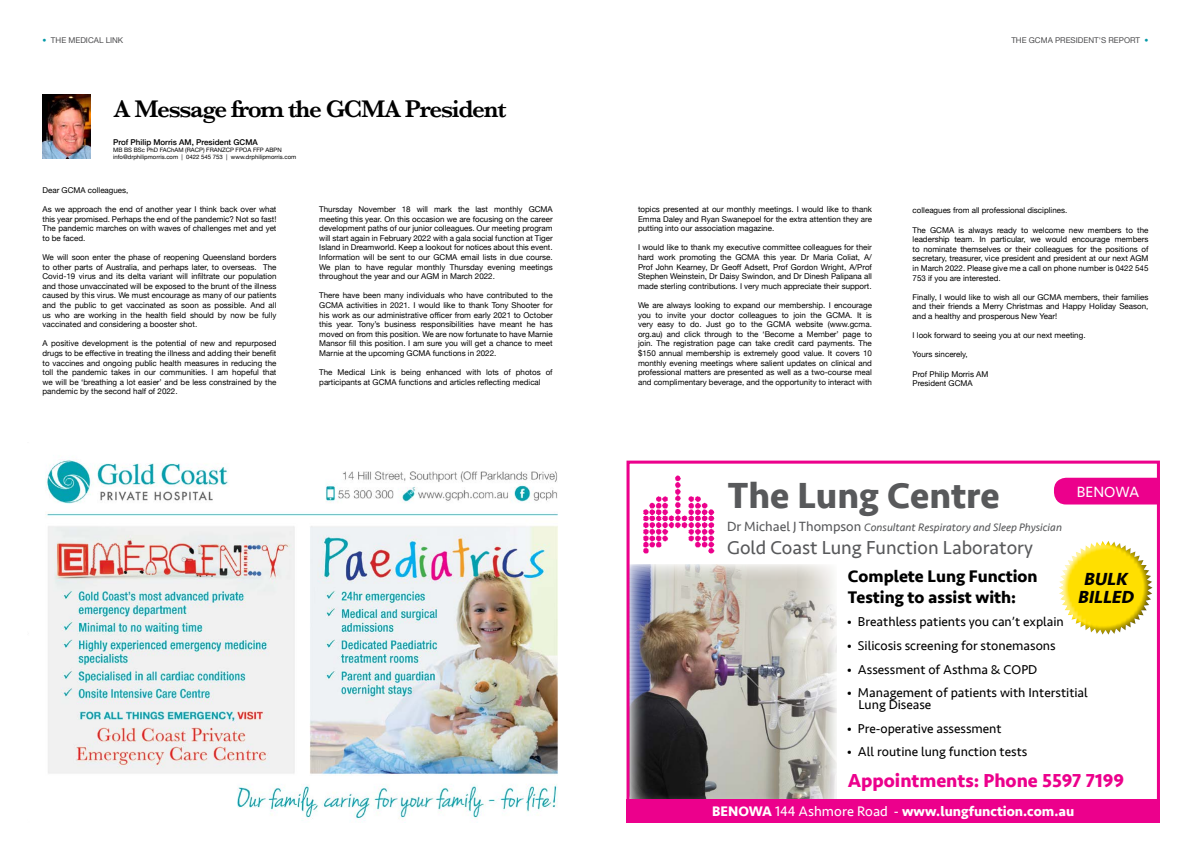
<style>
.page{position:relative;width:1191px;height:842px;background:#fff}
.page>*{position:absolute;margin:0;border:0;box-sizing:border-box;transform-origin:0 0}
.t1{font:700 37.3px "Seravek";color:#58595b}
.t2{font:600 25px "Baskerville";letter-spacing:-.05em;color:#000}
.t3{font:19.3px "Seravek";color:#58595b}
.t4{font:700 19.3px "Seravek";color:#ec008c}
.t5{font:italic 700 18px/17.1px "Seravek";color:#000;text-align:center}
.t6{font:700 17.3px/21.3px "Seravek";color:#000}
.t7{font:15.2px "Seravek";color:#fff}
.t8{font:700 14.2px "Seravek";color:#fff}
.t9{font:13.2px/11.8px "Seravek";color:#000}
.t10{font:italic 11.2px "Seravek";color:#58595b}
.t11{font:8px/9.6px "Helvetica Neue";color:#000;text-align:justify}
.t12{font:8px "Helvetica Neue";color:#4d4d4f}
.t13{font:500 8px "Helvetica Neue";color:#000}
.t14{font:6px/7px "Helvetica Neue";color:#000}
.s1{font-weight:500;color:#0399a8}
.s2{font-style:normal;font-size:13.7px}
.s3{font-weight:400}
</style>
<div class="page">
<div style="left:626px;top:461px;width:534px;height:362px;border:3px solid #ec008c"></div>
<img style="left:643px;top:475px;width:72px;height:79px">
<img style="left:630px;top:565px;width:206px;height:234px">
<div style="left:626px;top:799px;width:534px;height:24px;background:#ec008c"></div>
<div style="left:1054px;top:478px;width:106px;height:26px;background:#ec008c"></div>
<svg style="left:1064px;top:541px;width:89px;height:94px;fill:#ffdf00"></svg>
<img style="left:46px;top:460px;width:512px;height:363px">
<img style="left:43px;top:94px;width:47px;height:65px">
<p class="t12" style="left:43px;top:34px;width:82px"><span class="s1">•</span> THE MEDICAL LINK</p>
<p class="t12" style="left:1011px;top:34px;width:139px">THE GCMA PRESIDENT'S REPORT <span class="s1">•</span></p>
<h2 class="t2" style="left:113px;top:91px;width:394px">A Message from the GCMA President</h2>
<p class="t13" style="left:113px;top:135px;width:146px">Prof Philip Morris AM, President GCMA</p>
<p class="t14" style="left:113px;top:146px;width:185px">MB BS BSc PhD FAChAM (RACP) FRANZCP FPOA FFP ABPN info@drphilipmorris.com | 0422 545 753 | www.drphilipmorris.com</p>
<p class="t11" style="left:43px;top:186px;width:87px">Dear GCMA colleagues,</p>
<p class="t11" style="left:43px;top:205px;width:235px">As we approach the end of another year I think back over what this year promised. Perhaps the end of the pandemic? Not so fast!<br>The pandemic marches on with waves of challenges met and yet to be faced.</p>
<p class="t11" style="left:43px;top:253px;width:235px">We will soon enter the phase of reopening Queensland borders to other parts of Australia, and perhaps later, to overseas. The Covid-19 virus and its delta variant will infiltrate our population and those unvaccinated will be exposed to the brunt of the illness caused by this virus. We must encourage as many of our patients and the public to get vaccinated as soon as possible. And all us who are working in the health field should by now be fully vaccinated and considering a booster shot.</p>
<p class="t11" style="left:43px;top:339px;width:235px">A positive development is the potential of new and repurposed drugs to be effective in treating the illness and adding their benefit to vaccines and ongoing public health measures in reducing the toll the pandemic takes in our communities. I am hopeful that we will be ‘breathing a lot easier’ and be less constrained by the pandemic by the second half of 2022.</p>
<p class="t11" style="left:319px;top:205px;width:235px">Thursday November 18 will mark the last monthly GCMA meeting this year. On this occasion we are focusing on the career development paths of our junior colleagues. Our meeting program will start again in February 2022 with a gala social function at Tiger Island in Dreamworld. Keep a lookout for notices about this event.<br>Information will be sent to our GCMA email lists in due course.<br>We plan to have regular monthly Thursday evening meetings throughout the year and our AGM in March 2022.</p>
<p class="t11" style="left:319px;top:291px;width:235px">There have been many individuals who have contributed to the GCMA activities in 2021. I would like to thank Tony Shooter for his work as our administrative officer from early 2021 to October this year. Tony’s business responsibilities have meant he has moved on from this position. We are now fortunate to have Marnie Mansor fill this position. I am sure you will get a chance to meet Marnie at the upcoming GCMA functions in 2022.</p>
<p class="t11" style="left:319px;top:368px;width:235px">The Medical Link is being enhanced with lots of photos of participants at GCMA functions and articles reflecting medical</p>
<p class="t11" style="left:638px;top:205px;width:235px">topics presented at our monthly meetings. I would like to thank Emma Daley and Ryan Swanepoel for the extra attention they are putting into our association magazine.</p>
<p class="t11" style="left:638px;top:243px;width:235px">I would like to thank my executive committee colleagues for their hard work promoting the GCMA this year. Dr Maria Coliat, A/ Prof John Kearney, Dr Geoff Adsett, Prof Gordon Wright, A/Prof Stephen Weinstein, Dr Daisy Swindon, and Dr Dinesh Palipana all made sterling contributions. I very much appreciate their support.</p>
<p class="t11" style="left:638px;top:301px;width:235px">We are always looking to expand our membership. I encourage you to invite your doctor colleagues to join the GCMA. It is very easy to do. Just go to the GCMA website (www.gcma. org.au) and click through to the ‘Become a Member’ page to join. The registration page can take credit card payments. The $150 annual membership is extremely good value. It covers 10 monthly evening meetings where salient updates on clinical and professional matters are presented as well as a two-course meal and complimentary beverage, and the opportunity to interact with</p>
<p class="t11" style="left:912px;top:206px;width:156px">colleagues from all professional disciplines.</p>
<p class="t11" style="left:912px;top:225px;width:237px">The GCMA is always ready to welcome new members to the leadership team. In particular, we would encourage members to nominate themselves or their colleagues for the positions of secretary, treasurer, vice president and president at our next AGM in March 2022. Please give me a call on phone number is 0422 545<br>753 if you are interested.</p>
<p class="t11" style="left:912px;top:292px;width:237px">Finally, I would like to wish all our GCMA members, their families and their friends a Merry Christmas and Happy Holiday Season, and a healthy and prosperous New Year!</p>
<p class="t11" style="left:912px;top:331px;width:174px">I look forward to seeing you at our next meeting.</p>
<p class="t11" style="left:912px;top:350px;width:57px">Yours sincerely,</p>
<p class="t11" style="left:912px;top:369px;width:77px">Prof Philip Morris AM<br>President GCMA</p>
<h1 class="t1" style="left:728px;top:465px;width:273px">The Lung Centre</h1>
<h3 class="t7" style="left:1077px;top:480px;width:64px">BENOWA</h3>
<h3 class="t10" style="left:727px;top:518px;width:337px"><span class="s2">Dr Michael J Thompson</span> Consultant Respiratory and Sleep Physician</h3>
<h3 class="t3" style="left:727px;top:533px;width:308px">Gold Coast Lung Function Laboratory</h3>
<h3 class="t6" style="left:848px;top:565px;width:191px">Complete Lung Function<br>Testing to assist with:</h3>
<h3 class="t9" style="left:847px;top:616px;width:218px">• Breathless patients you can’t explain</h3>
<h3 class="t9" style="left:847px;top:640px;width:210px">• Silicosis screening for stonemasons</h3>
<h3 class="t9" style="left:847px;top:663px;width:192px">• Assessment of Asthma &amp; COPD</h3>
<h3 class="t9" style="left:858px;top:687px;width:231px;text-indent:-11px">• Management of patients with Interstitial<br>Lung Disease</h3>
<h3 class="t9" style="left:847px;top:722px;width:156px">• Pre-operative assessment</h3>
<h3 class="t9" style="left:847px;top:746px;width:182px">• All routine lung function tests</h3>
<h3 class="t5" style="left:1077px;top:571px;width:62px">BULK<br>BILLED</h3>
<h3 class="t4" style="left:847px;top:765px;width:278px">Appointments: Phone 5597 7199</h3>
<h3 class="t8" style="left:712px;top:800px;width:364px">BENOWA <span class="s3">144 Ashmore Road -</span> www.lungfunction.com.au</h3>
</div>
